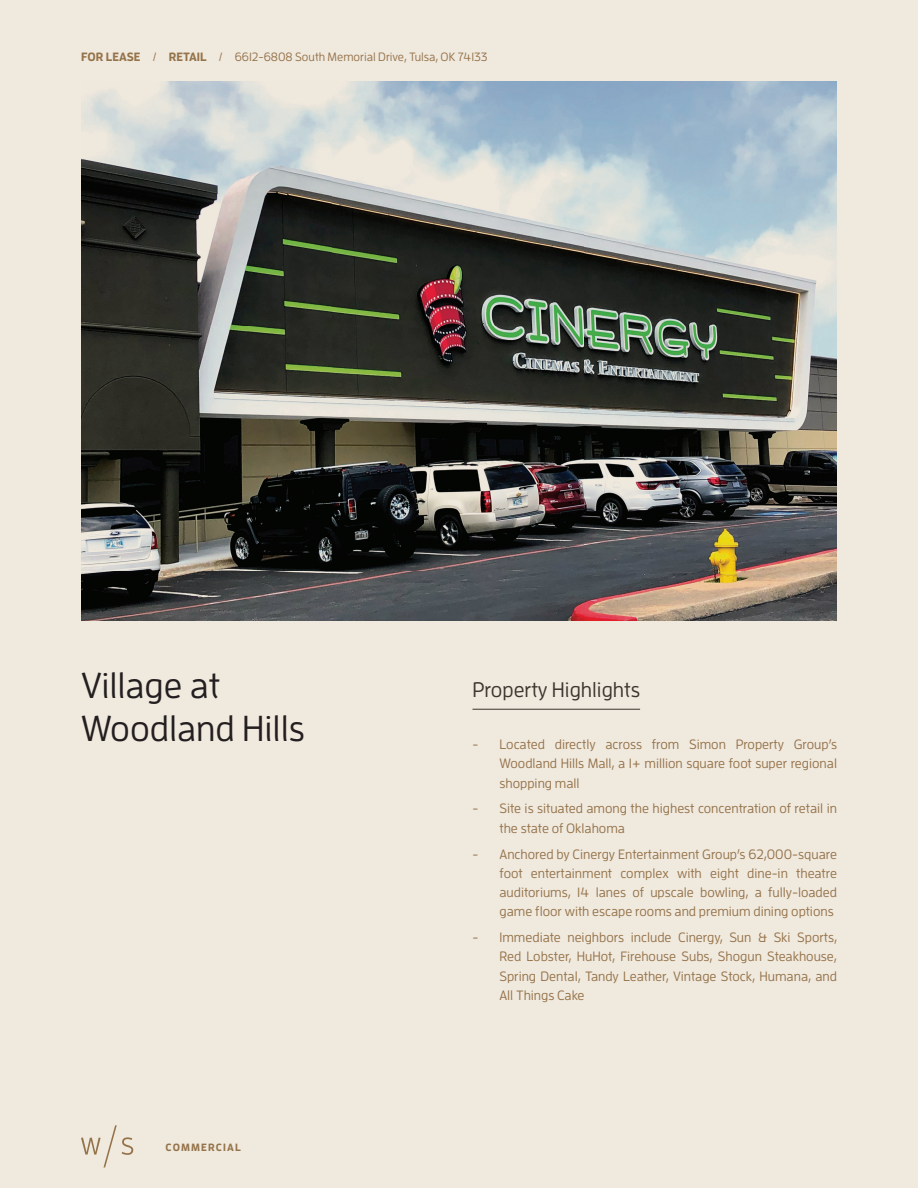
<style>
.page{position:relative;width:918px;height:1188px;background:#f0e9de}
.page>*{position:absolute;margin:0;border:0;box-sizing:border-box;transform-origin:0 0}
.t1{font:500 36px/43.2px "Enzo OT";color:#231f20}
.t2{font:500 21px "Enzo OT";color:#3c352f}
.t3{font:500 13.5px/19.2px "Enzo OT";color:#95734a;text-align:justify}
.t4{font:500 12px "Enzo OT";color:#95734a}
.t5{font:700 10.5px "Enzo OT";letter-spacing:.11em;color:#95734a}
.s1{font-weight:700}
</style>
<div class="page">
<svg style="left:81px;top:1125px;width:52px;height:42px"></svg>
<img style="left:81px;top:81px;width:756px;height:540px">
<hr style="left:472px;top:709px;width:168px;height:1px;background:#3c352f">
<p class="t4" style="left:81px;top:49px;width:408px"><span class="s1">FOR LEASE</span> / <span class="s1">RETAIL</span> / 6612-6808 South Memorial Drive, Tulsa, OK 74133</p>
<h1 class="t1" style="left:81px;top:663px;width:225px">Village at<br>Woodland Hills</h1>
<p class="t5" style="left:165px;top:1140px;width:77px">COMMERCIAL</p>
<h2 class="t2" style="left:472px;top:678px;width:169px">Property Highlights</h2>
<p class="t3" style="left:500px;top:735px;width:339px;text-indent:-27px">- Located directly across from Simon Property Group’s Woodland Hills Mall, a 1+ million square foot super regional shopping mall</p>
<p class="t3" style="left:500px;top:799px;width:339px;text-indent:-27px">- Site is situated among the highest concentration of retail in the state of Oklahoma</p>
<p class="t3" style="left:500px;top:844px;width:339px;text-indent:-27px">- Anchored by Cinergy Entertainment Group’s 62,000-square foot entertainment complex with eight dine-in theatre auditoriums, 14 lanes of upscale bowling, a fully-loaded game floor with escape rooms and premium dining options</p>
<p class="t3" style="left:500px;top:928px;width:339px;text-indent:-27px">- Immediate neighbors include Cinergy, Sun &amp; Ski Sports, Red Lobster, HuHot, Firehouse Subs, Shogun Steakhouse, Spring Dental, Tandy Leather, Vintage Stock, Humana, and All Things Cake</p>
</div>
